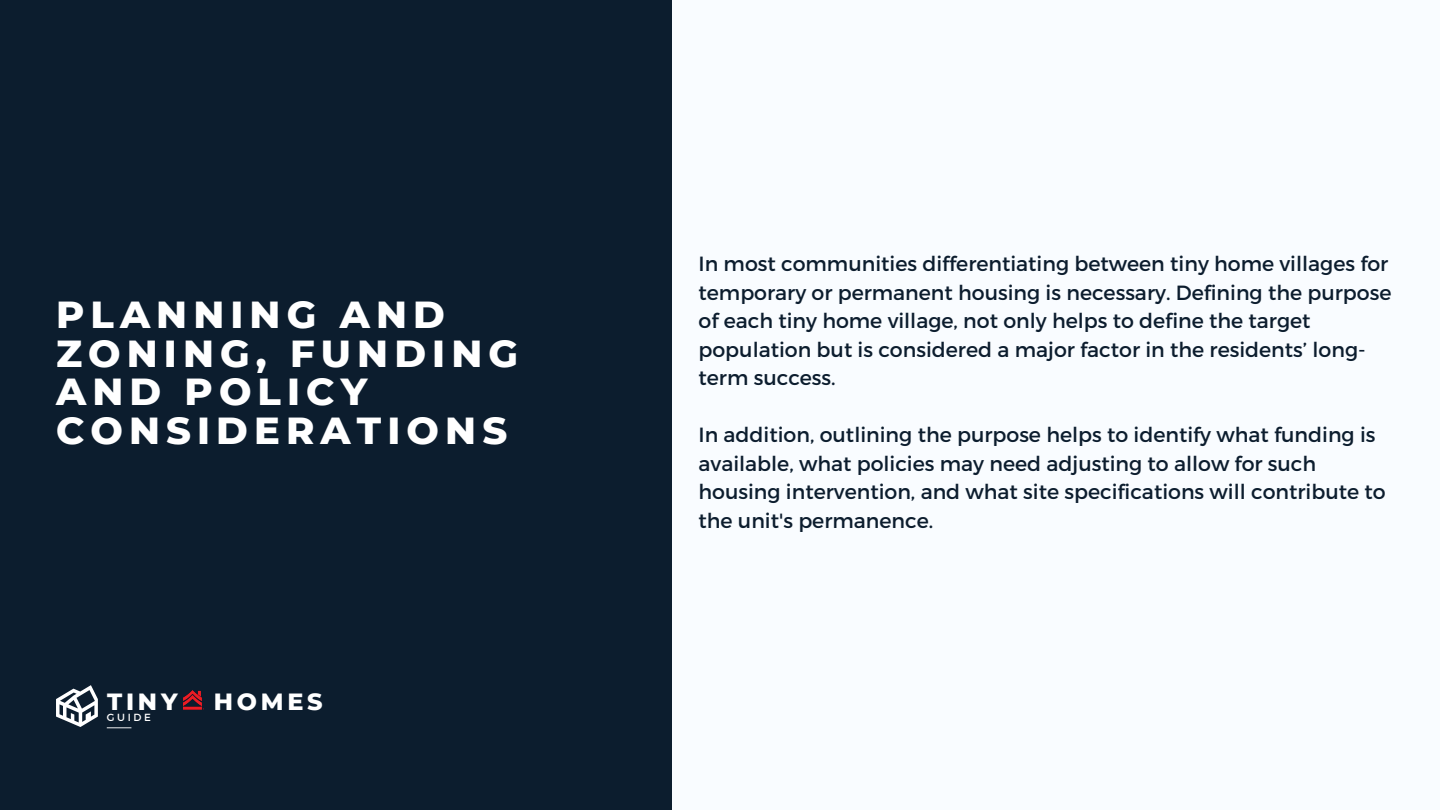
<style>
.page{position:relative;width:1440px;height:810px;background:#f9fcff}
.page>*{position:absolute;margin:0;border:0;box-sizing:border-box;transform-origin:0 0}
.t1{font:800 38.4px/38.8px "Montserrat";letter-spacing:.16em;color:#fff}
.t2{font:800 23.9px "Montserrat";letter-spacing:.16em;color:#fff}
.t3{font:20.5px/28.5px "Montserrat";color:#0c1d2e}
.t4{font:10.3px "Montserrat";letter-spacing:.255em;color:#fff}
</style>
<div class="page">
<div style="left:0;top:0;width:672px;height:810px;background:#0c1d2e"></div>
<svg style="left:56px;top:685px;width:42px;height:42px"></svg>
<svg style="left:107px;top:727px;width:24px;height:1px"></svg>
<img style="left:183px;top:691px;width:19px;height:19px">
<p class="t1" style="left:56px;top:295px;width:463px">PLANNING AND<br>ZONING, FUNDING<br>AND POLICY<br>CONSIDERATIONS</p>
<p class="t2" style="left:107px;top:687px;width:72px">TINY</p>
<p class="t2" style="left:214px;top:687px;width:111px">HOMES</p>
<p class="t4" style="left:107px;top:710px;width:46px">GUIDE</p>
<p class="t3" style="left:699px;top:249px;width:694px">In most communities differentiating between tiny home villages for temporary or permanent housing is necessary. Defining the purpose of each tiny home village, not only helps to define the target population but is considered a major factor in the residents’ long&shy;term success.</p>
<p class="t3" style="left:699px;top:420px;width:689px">In addition, outlining the purpose helps to identify what funding is available, what policies may need adjusting to allow for such housing intervention, and what site specifications will contribute to the unit's permanence.</p>
</div>
